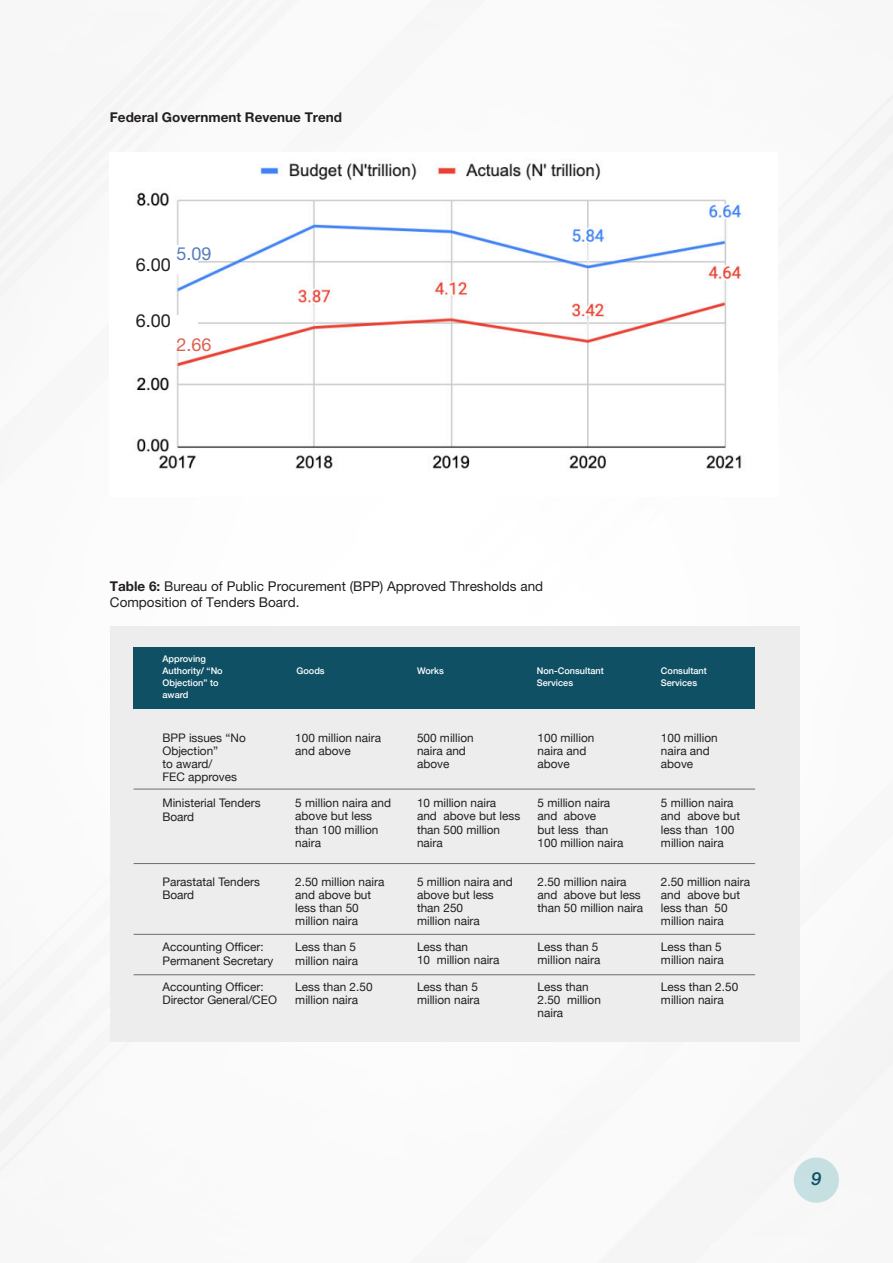
<style>
.page{position:relative;width:893px;height:1263px;background:#fff}
.page>*{position:absolute;margin:0;border:0;box-sizing:border-box;transform-origin:0 0}
.t1{font:18px "Helvetica Neue LT Pro";color:#231f20}
.t2{font:18px "Helvetica Neue LT Pro";color:#577dbc}
.t3{font:18px "Helvetica Neue LT Pro";color:#db6253}
.t4{font:italic 500 18px "Helvetica Neue LT Pro";color:#114f65}
.t5{font:13.5px "Helvetica Neue LT Pro";color:#231f20}
.t6{font:700 13.5px "Helvetica Neue LT Pro";color:#231f20}
.t7{font:11.85px/13px "Helvetica Neue";color:#231f20}
.t8{font:500 9.15px/11.9px "Helvetica Neue";color:#fff}
.s1{font-weight:700}
</style>
<div class="page">
<div style="left:794px;top:1157px;width:45px;height:46px;background:#c6e0e2;border-radius:50%"></div>
<img style="left:133px;top:158px;width:614px;height:313px">
<div style="left:133px;top:246px;width:65px;height:28px;background:#fff"></div>
<div style="left:133px;top:315px;width:65px;height:29px;background:#fff"></div>
<div style="left:110px;top:626px;width:689px;height:416px;background:#ededed"></div>
<div style="left:134px;top:647px;width:621px;height:61px;background:#105065"></div>
<hr style="left:134px;top:789px;width:621px;height:1px;background:#6c6d70">
<hr style="left:134px;top:863px;width:621px;height:1px;background:#6c6d70">
<hr style="left:134px;top:934px;width:621px;height:1px;background:#6c6d70">
<hr style="left:134px;top:974px;width:621px;height:1px;background:#6c6d70">
<p class="t6" style="left:110px;top:109px;width:234px">Federal Government Revenue Trend</p>
<p class="t2" style="left:176px;top:243px;width:37px">5.09</p>
<p class="t1" style="left:136px;top:254px;width:37px">6.00</p>
<p class="t1" style="left:136px;top:310px;width:37px">6.00</p>
<p class="t3" style="left:176px;top:334px;width:37px">2.66</p>
<p class="t5" style="left:110px;top:578px;width:435px"><span class="s1">Table 6:</span> Bureau of Public Procurement (BPP) Approved Thresholds and</p>
<p class="t5" style="left:110px;top:594px;width:191px">Composition of Tenders Board.</p>
<p class="t8" style="left:162px;top:652px;width:62px">Approving<br>Authority/ “No<br>Objection” to award</p>
<p class="t8" style="left:297px;top:664px;width:30px">Goods</p>
<p class="t8" style="left:417px;top:664px;width:28px">Works</p>
<p class="t8" style="left:537px;top:664px;width:68px">Non-Consultant<br>Services</p>
<p class="t8" style="left:661px;top:664px;width:47px">Consultant<br>Services</p>
<p class="t7" style="left:162px;top:732px;width:85px">BPP issues “No<br>Objection”<br>to award/<br>FEC approves</p>
<p class="t7" style="left:162px;top:797px;width:100px">Ministerial Tenders<br>Board</p>
<p class="t7" style="left:162px;top:876px;width:99px">Parastatal Tenders<br>Board</p>
<p class="t7" style="left:162px;top:941px;width:112px">Accounting Officer:<br>Permanent Secretary</p>
<p class="t7" style="left:162px;top:981px;width:116px">Accounting Officer:<br>Director General/CEO</p>
<p class="t7" style="left:295px;top:732px;width:87px">100 million naira and above</p>
<p class="t7" style="left:295px;top:797px;width:97px">5 million naira and above but less than 100 million naira</p>
<p class="t7" style="left:295px;top:876px;width:91px">2.50 million naira and above but less than 50 million naira</p>
<p class="t7" style="left:295px;top:941px;width:64px">Less than 5 million naira</p>
<p class="t7" style="left:295px;top:981px;width:79px">Less than 2.50 million naira</p>
<p class="t7" style="left:417px;top:732px;width:58px">500 million naira and above</p>
<p class="t7" style="left:417px;top:797px;width:105px">10 million naira<br>and above but less than 500 million naira</p>
<p class="t7" style="left:417px;top:876px;width:97px">5 million naira and above but less than 250<br>million naira</p>
<p class="t7" style="left:417px;top:941px;width:84px">Less than<br>10 million naira</p>
<p class="t7" style="left:417px;top:980px;width:64px">Less than 5 million naira</p>
<p class="t7" style="left:538px;top:732px;width:58px">100 million naira and above</p>
<p class="t7" style="left:538px;top:797px;width:87px">5 million naira and above<br>but less than<br>100 million naira</p>
<p class="t7" style="left:538px;top:876px;width:107px">2.50 million naira and above but less than 50 million naira</p>
<p class="t7" style="left:538px;top:941px;width:64px">Less than 5 million naira</p>
<p class="t7" style="left:538px;top:980px;width:65px">Less than<br>2.50 million naira</p>
<p class="t7" style="left:661px;top:732px;width:58px">100 million naira and above</p>
<p class="t7" style="left:661px;top:797px;width:81px">5 million naira and above but less than 100 million naira</p>
<p class="t7" style="left:661px;top:876px;width:91px">2.50 million naira and above but less than 50 million naira</p>
<p class="t7" style="left:661px;top:941px;width:64px">Less than 5 million naira</p>
<p class="t7" style="left:661px;top:980px;width:79px">Less than 2.50 million naira</p>
<h1 class="t4" style="left:811px;top:1168px;width:12px">9</h1>
</div>
